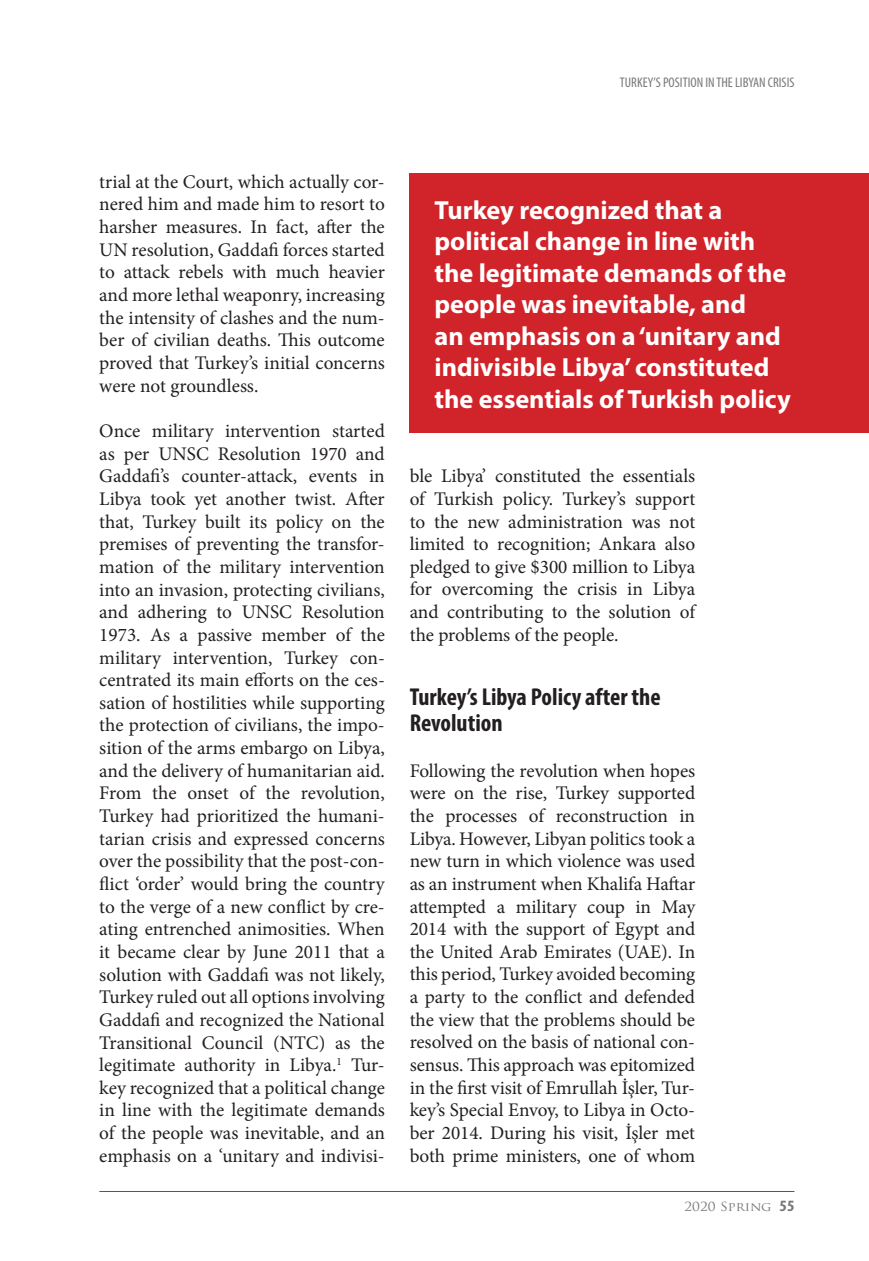
<style>
.page{position:relative;width:869px;height:1261px;background:#fff}
.page>*{position:absolute;margin:0;border:0;box-sizing:border-box;transform-origin:0 0}
.t1{font:700 26.25px/31.5px "Myriad Pro";color:#fff}
.t2{font:700 condensed 24.5px/26.2px "Myriad Pro";color:#231f20}
.t3{font:19.25px/22.6px "Minion Pro";letter-spacing:-.005em;color:#231f20;text-align:justify}
.t4{font:condensed 14px "Myriad Pro";color:#76787b}
.t5{font:12.25px "Trajan Pro";color:#76787b;scale:1.11 1}
.s1{font-family:"Myriad Pro";font-weight:700;font-stretch:condensed;font-size:15.75px}
</style>
<div class="page">
<hr style="left:99px;top:1190px;width:695px;height:1px;background:#d1232a">
<div style="left:409px;top:174px;width:459px;height:259px;background:#d1232a"></div>
<p class="t4" style="left:619px;top:74px;width:176px">TURKEY’S POSITION IN THE LIBYAN CRISIS</p>
<p class="t3" style="left:99px;top:170px;width:287px">trial at the Court, which actually cor&shy;nered him and made him to resort to harsher measures. In fact, after the UN resolution, Gaddafi forces started to attack rebels with much heavier and more lethal weaponry, increasing the intensity of clashes and the num&shy;ber of civilian deaths. This outcome proved that Turkey’s initial concerns were not groundless.</p>
<p class="t3" style="left:99px;top:419px;width:287px">Once military intervention started as per UNSC Resolution 1970 and Gaddafi’s counter-attack, events in Libya took yet another twist. After that, Turkey built its policy on the premises of preventing the transfor&shy;mation of the military intervention into an invasion, protecting civilians, and adhering to UNSC Resolution 1973. As a passive member of the military intervention, Turkey con&shy;centrated its main efforts on the ces&shy;sation of hostilities while supporting the protection of civilians, the impo&shy;sition of the arms embargo on Libya, and the delivery of humanitarian aid.<br>From the onset of the revolution, Turkey had prioritized the humani&shy;tarian crisis and expressed concerns over the possibility that the post-con&shy;flict ‘order’ would bring the country to the verge of a new conflict by cre&shy;ating entrenched animosities. When it became clear by June 2011 that a solution with Gaddafi was not likely, Turkey ruled out all options involving Gaddafi and recognized the National Transitional Council (NTC) as the legitimate authority in Libya.<sup>1</sup> Tur&shy;key recognized that a political change in line with the legitimate demands of the people was inevitable, and an emphasis on a ‘unitary and indivisi-</p>
<h1 class="t1" style="left:434px;top:193px;width:358px">Turkey recognized that a political change in line with the legitimate demands of the people was inevitable, and<br>an emphasis on a ‘unitary and indivisible Libya’ constituted the essentials of Turkish policy</h1>
<p class="t3" style="left:409px;top:464px;width:287px">ble Libya’ constituted the essentials of Turkish policy. Turkey’s support to the new administration was not limited to recognition; Ankara also pledged to give $300 million to Libya for overcoming the crisis in Libya and contributing to the solution of the problems of the people.</p>
<p class="t2" style="left:409px;top:683px;width:252px">Turkey’s Libya Policy after the<br>Revolution</p>
<p class="t3" style="left:409px;top:759px;width:287px">Following the revolution when hopes were on the rise, Turkey supported the processes of reconstruction in Libya. However, Libyan politics took a new turn in which violence was used as an instrument when Khalifa Haftar attempted a military coup in May 2014 with the support of Egypt and the United Arab Emirates (UAE). In this period, Turkey avoided becoming a party to the conflict and defended the view that the problems should be resolved on the basis of national con&shy;sensus. This approach was epitomized in the first visit of Emrullah İşler, Tur&shy;key’s Special Envoy, to Libya in Octo&shy;ber 2014. During his visit, İşler met both prime ministers, one of whom</p>
<p class="t5" style="left:684px;top:1198px;width:101px">2020 Sprıng <span class="s1">55</span></p>
</div>
